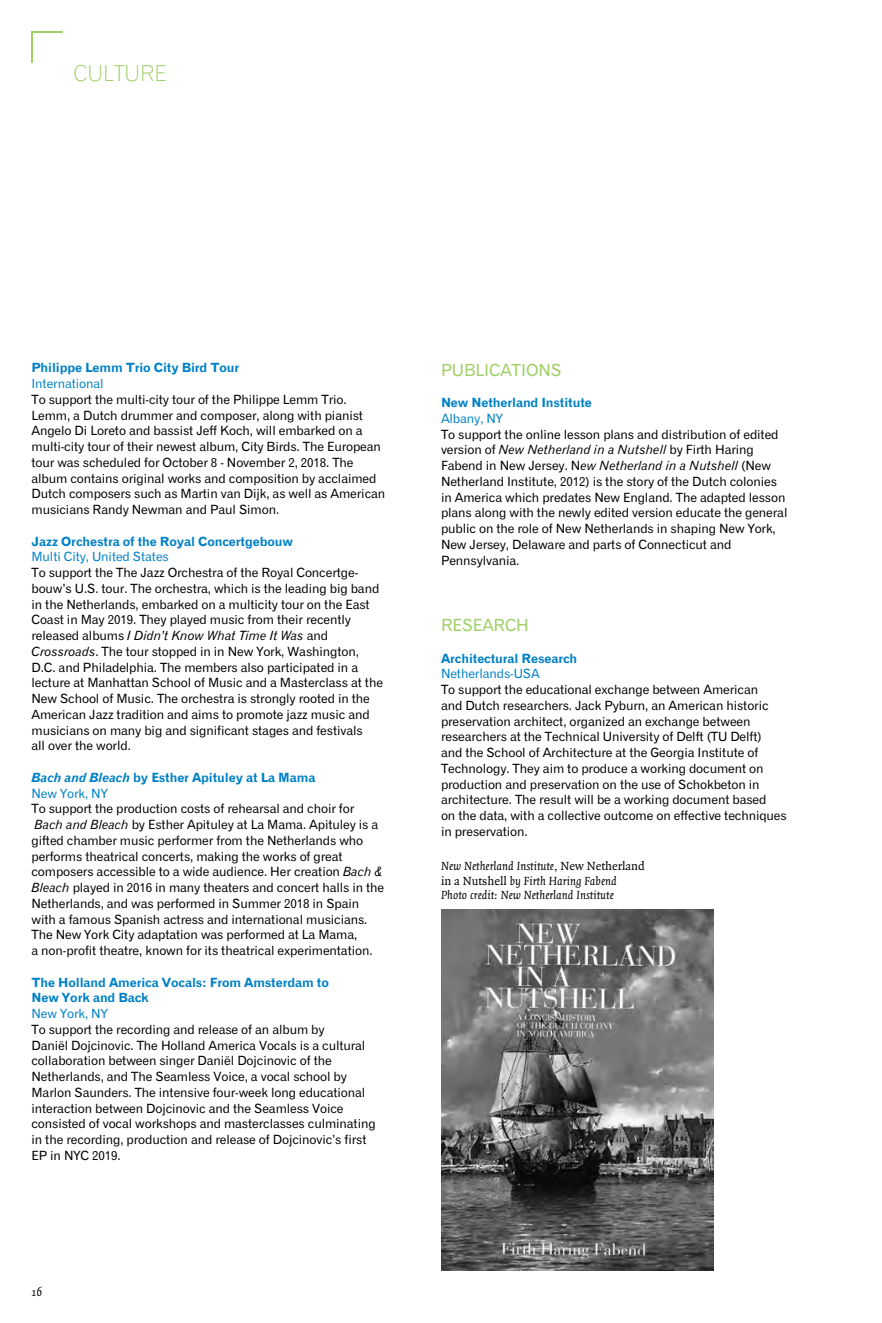
<style>
.page{position:relative;width:882px;height:1323px;background:#fff}
.page>*{position:absolute;margin:0;border:0;box-sizing:border-box;transform-origin:0 0}
.t1{font:21.88px "Gothic 720 BT Light B";color:#a0cf67}
.t2{font:16.62px "Gothic 720 BT Roman B";letter-spacing:-.01em;color:#a0cf67}
.t3{font:12.6px/15.8px "Gothic 720 BT Roman B";letter-spacing:-.01em;color:#000}
.t4{font:12.6px/15.8px "Gothic 720 BT Bold B";letter-spacing:-.01em;color:#0081c6}
.t5{font:italic 12.6px/14.9px "Quadraat";color:#000}
.t6{font:12.6px "Gothic 720 BT Italic B";color:#000}
.t7{font:12.6px "Gothic 720 BT Roman B";letter-spacing:-.01em;color:#0081c6}
.s1{font-family:"Gothic 720 BT Roman B"}
.s2{font-family:"Gothic 720 BT Italic B"}
.s3{font-family:"Gothic 720 BT Bold Italic B"}
.s4{font-style:normal}
</style>
<div class="page">
<img style="left:441px;top:909px;width:273px;height:361px">
<div style="left:32px;top:32px;width:31px;height:31px;background:#a0cf67"></div>
<div style="left:33px;top:33px;width:30px;height:30px;background:#fff"></div>
<h1 class="t1" style="left:74px;top:59px;width:95px">CULTURE</h1>
<p class="t4" style="left:32px;top:360px;width:209px">Philippe Lemm Trio City Bird Tour</p>
<p class="t7" style="left:32px;top:376px;width:74px">International</p>
<p class="t3" style="left:32px;top:391px;width:355px">To support the multi-city tour of the Philippe Lemm Trio.<br>Lemm, a Dutch drummer and composer, along with pianist Angelo Di Loreto and bassist Jeff Koch, will embarked on a multi-city tour of their newest album, City Birds. The European tour was scheduled for October 8 - November 2, 2018. The album contains original works and composition by acclaimed Dutch composers such as Martin van Dijk, as well as American musicians Randy Newman and Paul Simon.</p>
<p class="t4" style="left:32px;top:533px;width:263px">Jazz Orchestra of the Royal Concertgebouw</p>
<p class="t7" style="left:32px;top:549px;width:139px">Multi City, United States</p>
<p class="t3" style="left:32px;top:565px;width:349px">To support the The Jazz Orchestra of the Royal Concertge&shy;bouw’s U.S. tour. The orchestra, which is the leading big band in the Netherlands, embarked on a multicity tour on the East Coast in May 2019. They played music from their recently</p>
<p class="t6" style="left:32px;top:628px;width:298px"><span class="s1">released albums</span> I Didn’t Know What Time It Was <span class="s1">and</span></p>
<p class="t3" style="left:32px;top:643px;width:353px"><span class="s2">Crossroads</span>. The tour stopped in in New York, Washington, D.C. and Philadelphia. The members also participated in a lecture at Manhattan School of Music and a Masterclass at the New School of Music. The orchestra is strongly rooted in the American Jazz tradition and aims to promote jazz music and musicians on many big and significant stages and festivals<br>all over the world.</p>
<p class="t4" style="left:32px;top:769px;width:286px"><span class="s3">Bach and Bleach</span> by Esther Apituley at La Mama</p>
<p class="t7" style="left:32px;top:785px;width:78px">New York, NY</p>
<p class="t3" style="left:32px;top:801px;width:354px">To support the production costs of rehearsal and choir for <span class="s2">Bach and Bleach</span> by Esther Apituley at La Mama. Apituley is a gifted chamber music performer from the Netherlands who performs theatrical concerts, making the works of great composers accessible to a wide audience. Her creation <span class="s2">Bach &amp; Bleach</span> played in 2016 in many theaters and concert halls in the Netherlands, and was performed in Summer 2018 in Spain with a famous Spanish actress and international musicians.<br>The New York City adaptation was performed at La Mama,<br>a non-profit theatre, known for its theatrical experimentation.</p>
<p class="t4" style="left:32px;top:974px;width:299px">The Holland America Vocals: From Amsterdam to<br>New York and Back</p>
<p class="t7" style="left:32px;top:1006px;width:78px">New York, NY</p>
<p class="t3" style="left:32px;top:1021px;width:346px">To support the recording and release of an album by<br>Daniël Dojcinovic. The Holland America Vocals is a cultural collaboration between singer Daniël Dojcinovic of the Netherlands, and The Seamless Voice, a vocal school by Marlon Saunders. The intensive four-week long educational interaction between Dojcinovic and the Seamless Voice consisted of vocal workshops and masterclasses culminating in the recording, production and release of Dojcinovic’s first EP in NYC 2019.</p>
<p class="t5" style="left:32px;top:1284px;width:12px">16</p>
<h2 class="t2" style="left:441px;top:360px;width:122px">PUBLICATIONS</h2>
<p class="t4" style="left:441px;top:395px;width:153px">New Netherland Institute</p>
<p class="t7" style="left:441px;top:411px;width:64px">Albany, NY</p>
<p class="t3" style="left:441px;top:426px;width:339px">To support the online lesson plans and distribution of edited</p>
<p class="t6" style="left:441px;top:442px;width:314px"><span class="s1">version of</span> New Netherland in a Nutshell <span class="s1">by Firth Haring</span></p>
<p class="t3" style="left:441px;top:458px;width:348px">Fabend in New Jersey. N<span class="s2">ew Netherland in a Nutshell</span> (New Netherland Institute, 2012) is the story of the Dutch colonies in America which predates New England. The adapted lesson plans along with the newly edited version educate the general public on the role of New Netherlands in shaping New York, New Jersey, Delaware and parts of Connecticut and Pennsylvania.</p>
<h2 class="t2" style="left:441px;top:615px;width:89px">RESEARCH</h2>
<p class="t4" style="left:441px;top:650px;width:138px">Architectural Research</p>
<p class="t7" style="left:441px;top:666px;width:100px">Netherlands-USA</p>
<p class="t3" style="left:441px;top:682px;width:347px">To support the educational exchange between American<br>and Dutch researchers. Jack Pyburn, an American historic preservation architect, organized an exchange between researchers at the Technical University of Delft (TU Delft)<br>and the School of Architecture at the Georgia Institute of Technology. They aim to produce a working document on production and preservation on the use of Schokbeton in architecture. The result will be a working document based<br>on the data, with a collective outcome on effective techniques in preservation.</p>
<p class="t5" style="left:441px;top:859px;width:205px">New Netherland Institute, <span class="s4">New Netherland in a Nutshell</span> by Firth Haring Fabend<br>Photo credit: New Netherland Institute</p>
</div>
